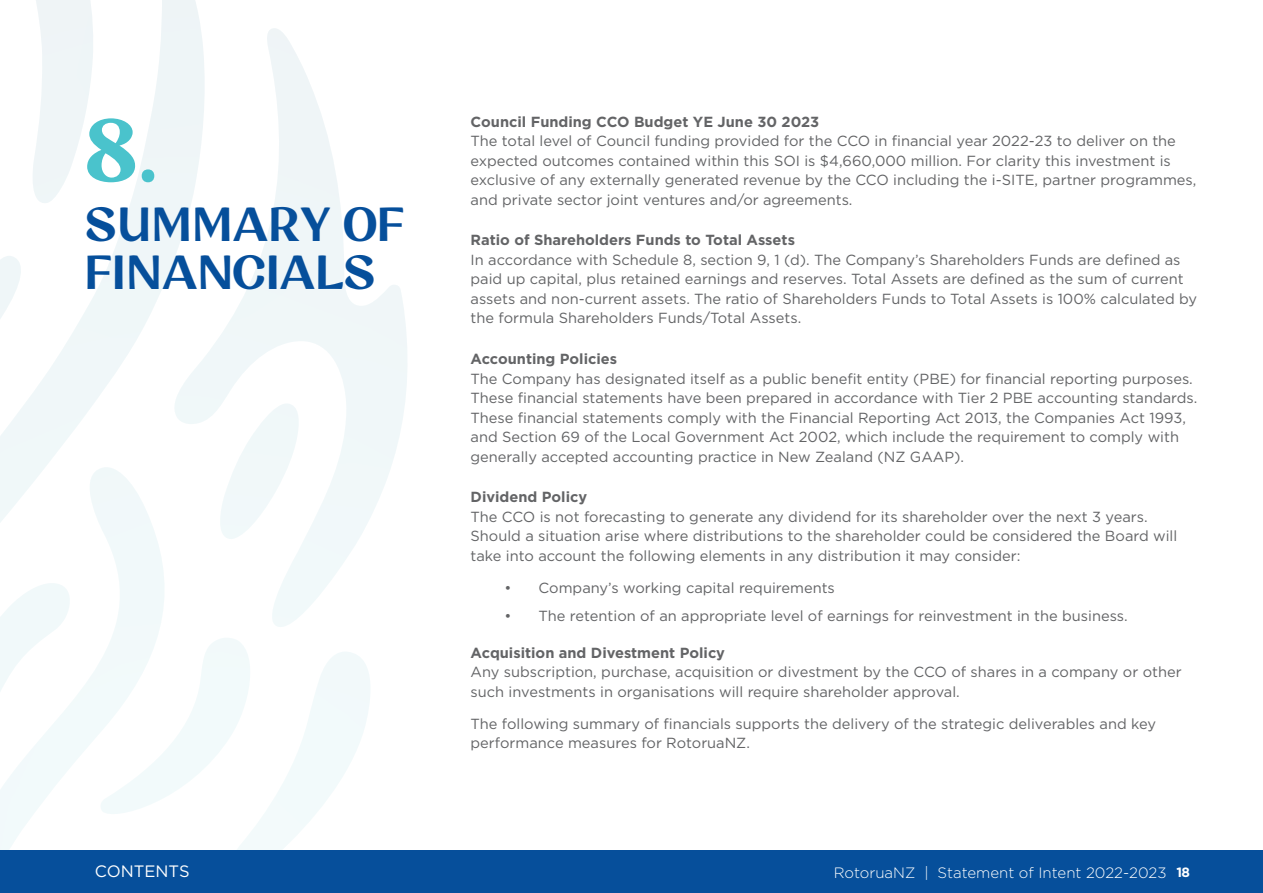
<style>
.page{position:relative;width:1263px;height:893px;background:#fff}
.page>*{position:absolute;margin:0;border:0;box-sizing:border-box;transform-origin:0 0}
.t1{font:88.8px "Rotorua Display Alpha";color:#4ac3cc}
.t2{font:48px/48px "Rotorua Display Alpha";color:#064f9b}
.t3{font:16.5px "Gotham";color:#fff}
.t4{font:300 15px "Gotham";color:#fff}
.t5{font:14.7px/19.5px "Gotham";color:#636466}
.t6{font:700 14.7px "Gotham";color:#636466}
.s1{font-weight:700;font-size:13.5px}
</style>
<div class="page">
<svg style="left:0;top:0;width:407px;height:834px"></svg>
<div style="left:0;top:850px;width:1263px;height:43px;background:#064f9b"></div>
<h1 class="t1" style="left:85px;top:106px;width:76px">8.</h1>
<h2 class="t2" style="left:85px;top:201px;width:321px">SUMMARY OF<br>FINANCIALS</h2>
<p class="t6" style="left:471px;top:112px;width:350px">Council Funding CCO Budget YE June 30 2023</p>
<p class="t5" style="left:471px;top:131px;width:727px">The total level of Council funding provided for the CCO in financial year 2022-23 to deliver on the expected outcomes contained within this SOI is $4,660,000 million. For clarity this investment is exclusive of any externally generated revenue by the CCO including the i-SITE, partner programmes, and private sector joint ventures and/or agreements.</p>
<p class="t6" style="left:471px;top:230px;width:326px">Ratio of Shareholders Funds to Total Assets</p>
<p class="t5" style="left:471px;top:249px;width:728px">In accordance with Schedule 8, section 9, 1 (d). The Company’s Shareholders Funds are defined as paid up capital, plus retained earnings and reserves. Total Assets are defined as the sum of current assets and non-current assets. The ratio of Shareholders Funds to Total Assets is 100% calculated by the formula Shareholders Funds/Total Assets.</p>
<p class="t6" style="left:471px;top:349px;width:148px">Accounting Policies</p>
<p class="t5" style="left:471px;top:368px;width:728px">The Company has designated itself as a public benefit entity (PBE) for financial reporting purposes.<br>These financial statements have been prepared in accordance with Tier 2 PBE accounting standards.<br>These financial statements comply with the Financial Reporting Act 2013, the Companies Act 1993, and Section 69 of the Local Government Act 2002, which include the requirement to comply with generally accepted accounting practice in New Zealand (NZ GAAP).</p>
<p class="t6" style="left:471px;top:487px;width:118px">Dividend Policy</p>
<p class="t5" style="left:471px;top:506px;width:708px">The CCO is not forecasting to generate any dividend for its shareholder over the next 3 years.<br>Should a situation arise where distributions to the shareholder could be considered the Board will take into account the following elements in any distribution it may consider:</p>
<p class="t5" style="left:505px;top:578px;width:332px">• Company’s working capital requirements</p>
<p class="t5" style="left:505px;top:606px;width:625px">• The retention of an appropriate level of earnings for reinvestment in the business.</p>
<p class="t6" style="left:471px;top:643px;width:256px">Acquisition and Divestment Policy</p>
<p class="t5" style="left:471px;top:662px;width:712px">Any subscription, purchase, acquisition or divestment by the CCO of shares in a company or other such investments in organisations will require shareholder approval.</p>
<p class="t5" style="left:471px;top:713px;width:687px">The following summary of financials supports the delivery of the strategic deliverables and key performance measures for RotoruaNZ.</p>
<p class="t3" style="left:95px;top:861px;width:96px">CONTENTS</p>
<p class="t4" style="left:834px;top:863px;width:358px">RotoruaNZ | Statement of Intent 2022-2023 <span class="s1">18</span></p>
</div>
